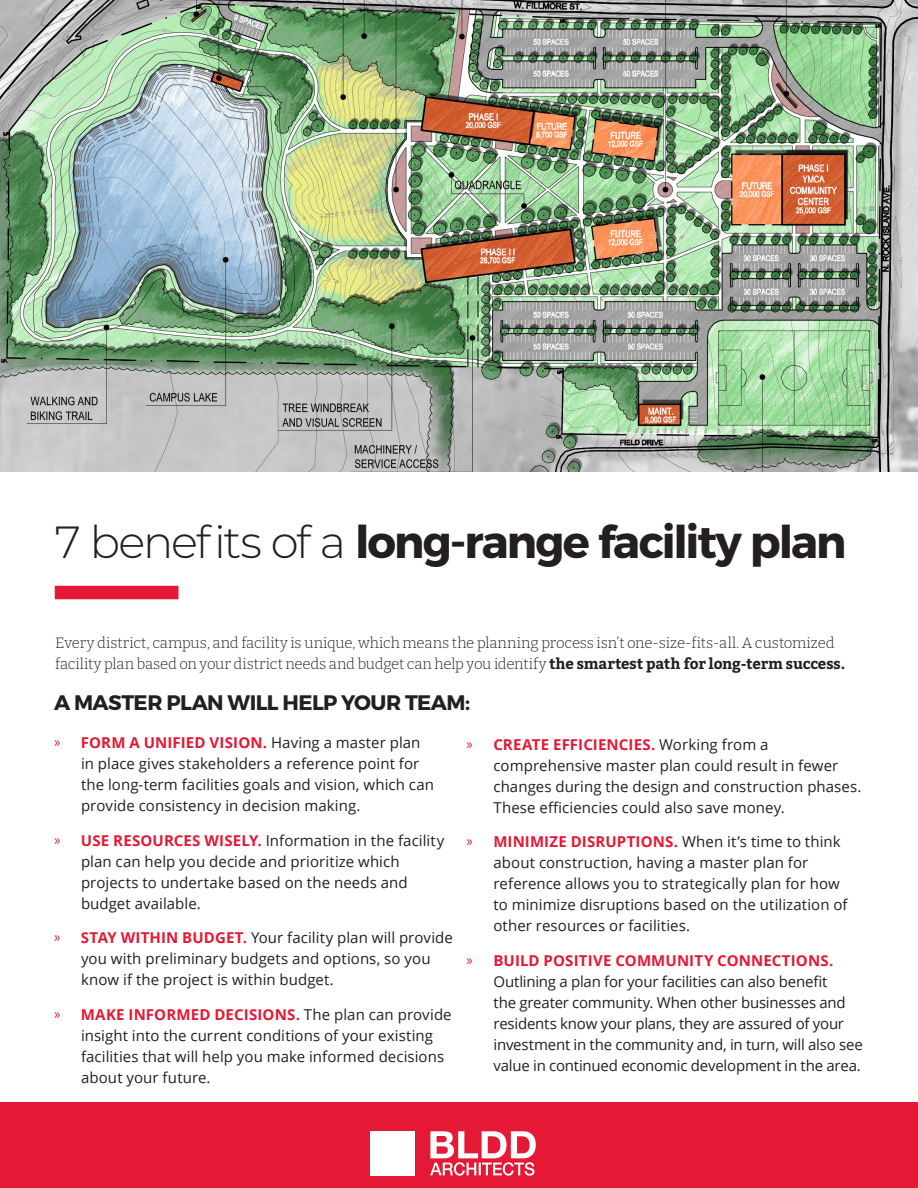
<style>
.page{position:relative;width:918px;height:1188px;background:#fff}
.page>*{position:absolute;margin:0;border:0;box-sizing:border-box;transform-origin:0 0}
.t1{font:700 45px "Montserrat";letter-spacing:-.04em;color:#231f20}
.t2{font:700 21px "Montserrat";letter-spacing:-.025em;color:#231f20}
.t3{font:15px/21px "Open Sans";letter-spacing:.005em;color:#231f20}
.t4{font:15px/21px "Open Sans";letter-spacing:-.015em;color:#231f20}
.t5{font:100 15px/21px "Bitter";letter-spacing:-.01em;color:#231f20}
.s1{font-weight:300}
.s2{font-weight:700}
.s3{font-family:"Myriad Pro";color:#e51836}
.s4{font-weight:700;color:#e51836}
</style>
<div class="page">
<div style="left:55px;top:586px;width:123px;height:13px;background:#e51836"></div>
<img style="left:0;top:0;width:918px;height:472px">
<div style="left:0;top:1103px;width:918px;height:85px;background:#e51836"></div>
<div style="left:370px;top:1131px;width:44px;height:44px;background:#fff"></div>
<svg style="left:430px;top:1131px;width:106px;height:45px"></svg>
<p class="t1" style="left:55px;top:515px;width:793px"><span class="s1">7 benefits of a</span> long-range facility plan</p>
<p class="t5" style="left:55px;top:632px;width:792px">Every district, campus, and facility is unique, which means the planning process isn’t one-size-fits-all. A customized facility plan based on your district needs and budget can help you identify <span class="s2">the smartest path for long-term success.</span></p>
<p class="t2" style="left:54px;top:690px;width:418px">A MASTER PLAN WILL HELP YOUR TEAM:</p>
<p class="t3" style="left:81px;top:732px;width:354px;text-indent:-27px"><span class="s3">»</span> <span class="s4">FORM A UNIFIED VISION.</span> Having a master plan in place gives stakeholders a reference point for the long-term facilities goals and vision, which can provide consistency in decision making.</p>
<p class="t3" style="left:81px;top:830px;width:365px;text-indent:-27px"><span class="s3">»</span> <span class="s4">USE RESOURCES WISELY.</span> Information in the facility plan can help you decide and prioritize which projects to undertake based on the needs and budget available.</p>
<p class="t3" style="left:81px;top:927px;width:374px;text-indent:-27px"><span class="s3">»</span> <span class="s4">STAY WITHIN BUDGET.</span> Your facility plan will provide you with preliminary budgets and options, so you know if the project is within budget.</p>
<p class="t3" style="left:81px;top:1004px;width:372px;text-indent:-27px"><span class="s3">»</span> <span class="s4">MAKE INFORMED DECISIONS.</span> The plan can provide insight into the current conditions of your existing facilities that will help you make informed decisions about your future.</p>
<p class="t3" style="left:494px;top:734px;width:370px;text-indent:-27px"><span class="s3">»</span> <span class="s4">CREATE EFFICIENCIES.</span> Working from a comprehensive master plan could result in fewer changes during the design and construction phases.<br>These efficiencies could also save money.</p>
<p class="t3" style="left:494px;top:831px;width:356px;text-indent:-27px"><span class="s3">»</span> <span class="s4">MINIMIZE DISRUPTIONS.</span> When it’s time to think about construction, having a master plan for reference allows you to strategically plan for how to minimize disruptions based on the utilization of other resources or facilities.</p>
<p class="t4" style="left:494px;top:950px;width:371px;text-indent:-27px"><span class="s3">»</span> <span class="s4">BUILD POSITIVE COMMUNITY CONNECTIONS.<br></span>Outlining a plan for your facilities can also benefit<br>the greater community. When other businesses and residents know your plans, they are assured of your investment in the community and, in turn, will also see value in continued economic development in the area.</p>
</div>
